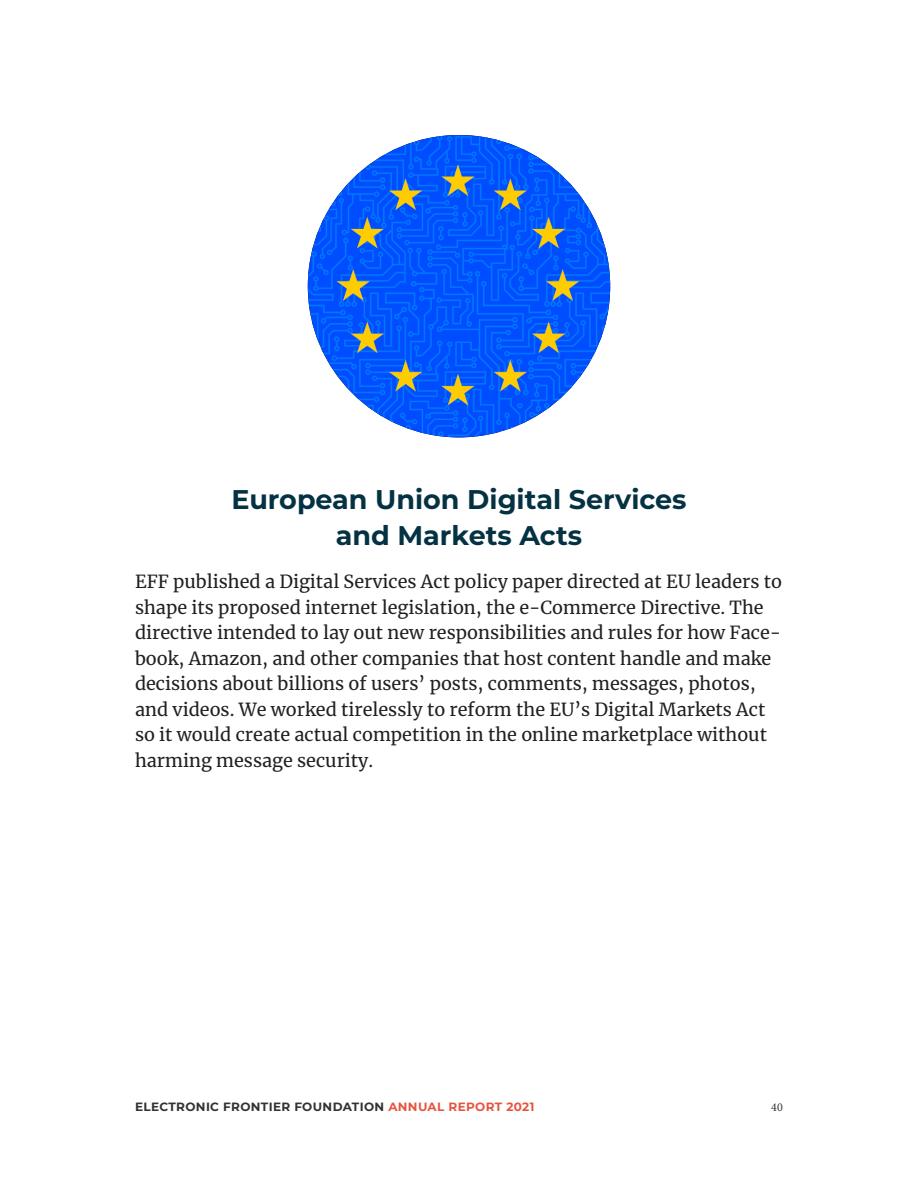
<style>
.page{position:relative;width:918px;height:1188px;background:#fff}
.page>*{position:absolute;margin:0;border:0;box-sizing:border-box;transform-origin:0 0}
.ISSUES_Head_2{font:100 27px/36px "Montserrat";color:#043242;text-align:center}
.BODY1{font:18px/25.5px "Merriweather";color:#231f20}
.t1{font:100 12px "Montserrat";letter-spacing:.03em;color:#303530}
.t2{font:12px "Minion Pro";color:#303530}
.s1{color:#e65541}
</style>
<div class="page">
<img style="left:308px;top:135px;width:302px;height:302px;border-radius:151px">
<p class="ISSUES_Head_2" style="left:231px;top:480px;width:457px">European Union Digital Services and Markets Acts</p>
<p class="BODY1" style="left:135px;top:568px;width:649px">EFF published a Digital Services Act policy paper directed at EU leaders to shape its proposed internet legislation, the e-Commerce Directive. The directive intended to lay out new responsibilities and rules for how Face&shy;book, Amazon, and other companies that host content handle and make decisions about billions of users’ posts, comments, messages, photos, and videos. We worked tirelessly to reform the EU’s Digital Markets Act so it would create actual competition in the online marketplace without harming message security.</p>
<p class="t1" style="left:135px;top:1099px;width:401px">ELECTRONIC FRONTIER FOUNDATION <span class="s1">ANNUAL REPORT 2021</span></p>
<p class="t2" style="left:771px;top:1099px;width:13px">40</p>
</div>
